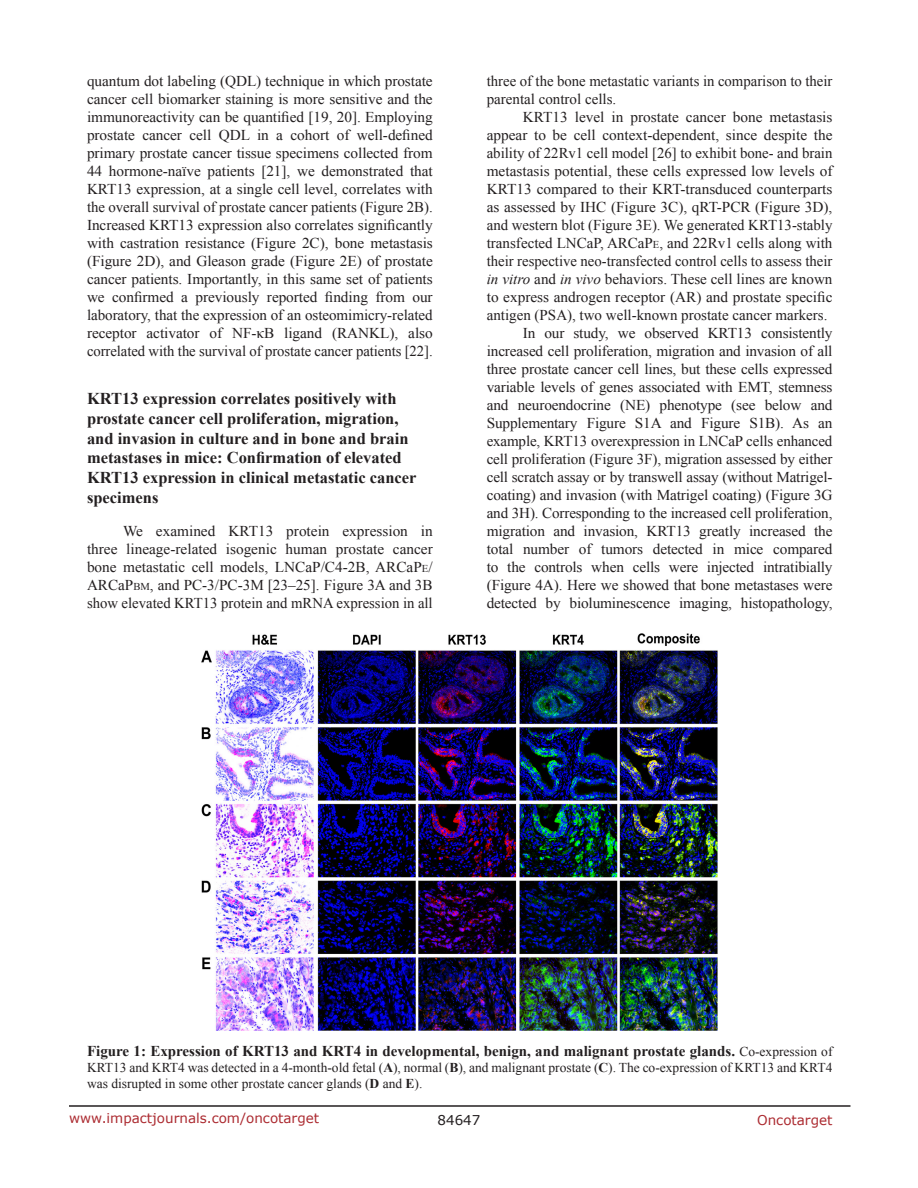
<style>
.page{position:relative;width:918px;height:1188px;background:#fff}
.page>*{position:absolute;margin:0;border:0;box-sizing:border-box;transform-origin:0 0}
.SubHeading_middle{font:700 16.5px/19.8px "Times New Roman";color:#231f20}
.BodyText{font:15px/18px "Times New Roman";color:#231f20;text-align:justify}
.FigureText{font:700 15px "Times New Roman";color:#231f20}
.FigureText-2{font:13.5px/16.2px "Times New Roman";color:#231f20}
.t1{font:13.5px "Verdana";color:#ac2b31}
.t2{font:13.5px "Verdana";color:#231f20}
.s1{font-size:10.5px}
.s2{font-style:italic}
.s3{font-weight:400;font-size:13.5px}
.s4{font-weight:700}
</style>
<div class="page">
<hr style="left:69px;top:1105px;width:781px;height:2px;background:#231f20">
<img style="left:202px;top:633px;width:516px;height:398px">
<p class="BodyText" style="left:87px;top:71px;width:347px">quantum dot labeling (QDL) technique in which prostate cancer cell biomarker staining is more sensitive and the immunoreactivity can be quantified [19, 20]. Employing prostate cancer cell QDL in a cohort of well-defined primary prostate cancer tissue specimens collected from 44 hormone-naïve patients [21], we demonstrated that KRT13 expression, at a single cell level, correlates with the overall survival of prostate cancer patients (Figure 2B).<br>Increased KRT13 expression also correlates significantly with castration resistance (Figure 2C), bone metastasis (Figure 2D), and Gleason grade (Figure 2E) of prostate cancer patients. Importantly, in this same set of patients we confirmed a previously reported finding from our laboratory, that the expression of an osteomimicry-related receptor activator of NF-κB ligand (RANKL), also correlated with the survival of prostate cancer patients [22].</p>
<p class="SubHeading_middle" style="left:87px;top:388px;width:331px">KRT13 expression correlates positively with prostate cancer cell proliferation, migration, and invasion in culture and in bone and brain metastases in mice: Confirmation of elevated KRT13 expression in clinical metastatic cancer specimens</p>
<p class="BodyText" style="left:87px;top:522px;width:347px;text-indent:36px">We examined KRT13 protein expression in three lineage-related isogenic human prostate cancer bone metastatic cell models, LNCaP/C4-2B, ARCaP<span class="s1">E</span>/ ARCaP<span class="s1">BM</span>, and PC-3/PC-3M [23–25]. Figure 3A and 3B show elevated KRT13 protein and mRNA expression in all</p>
<p class="BodyText" style="left:487px;top:71px;width:347px">three of the bone metastatic variants in comparison to their parental control cells.</p>
<p class="BodyText" style="left:487px;top:107px;width:347px;text-indent:36px">KRT13 level in prostate cancer bone metastasis appear to be cell context-dependent, since despite the ability of 22Rv1 cell model [26] to exhibit bone- and brain metastasis potential, these cells expressed low levels of KRT13 compared to their KRT-transduced counterparts as assessed by IHC (Figure 3C), qRT-PCR (Figure 3D), and western blot (Figure 3E). We generated KRT13-stably transfected LNCaP, ARCaP<span class="s1">E</span>, and 22Rv1 cells along with their respective neo-transfected control cells to assess their <span class="s2">in vitro</span> and <span class="s2">in vivo</span> behaviors. These cell lines are known to express androgen receptor (AR) and prostate specific antigen (PSA), two well-known prostate cancer markers.</p>
<p class="BodyText" style="left:487px;top:323px;width:347px;text-indent:36px">In our study, we observed KRT13 consistently increased cell proliferation, migration and invasion of all three prostate cancer cell lines, but these cells expressed variable levels of genes associated with EMT, stemness and neuroendocrine (NE) phenotype (see below and Supplementary Figure S1A and Figure S1B). As an example, KRT13 overexpression in LNCaP cells enhanced cell proliferation (Figure 3F), migration assessed by either cell scratch assay or by transwell assay (without Matrigel&shy;coating) and invasion (with Matrigel coating) (Figure 3G and 3H). Corresponding to the increased cell proliferation, migration and invasion, KRT13 greatly increased the total number of tumors detected in mice compared to the controls when cells were injected intratibially (Figure 4A). Here we showed that bone metastases were detected by bioluminescence imaging, histopathology,</p>
<p class="FigureText" style="left:87px;top:1040px;width:747px">Figure 1: Expression of KRT13 and KRT4 in developmental, benign, and malignant prostate glands. <span class="s3">Co-expression of</span></p>
<p class="FigureText-2" style="left:87px;top:1059px;width:747px">KRT13 and KRT4 was detected in a 4-month-old fetal (<span class="s4">A</span>), normal (<span class="s4">B</span>), and malignant prostate (<span class="s4">C</span>). The co-expression of KRT13 and KRT4 was disrupted in some other prostate cancer glands (<span class="s4">D</span> and <span class="s4">E</span>).</p>
<p class="t1" style="left:69px;top:1109px;width:252px">www.impactjournals.com/oncotarget</p>
<p class="t2" style="left:438px;top:1111px;width:44px">84647</p>
<p class="t1" style="left:757px;top:1111px;width:77px">Oncotarget</p>
</div>
